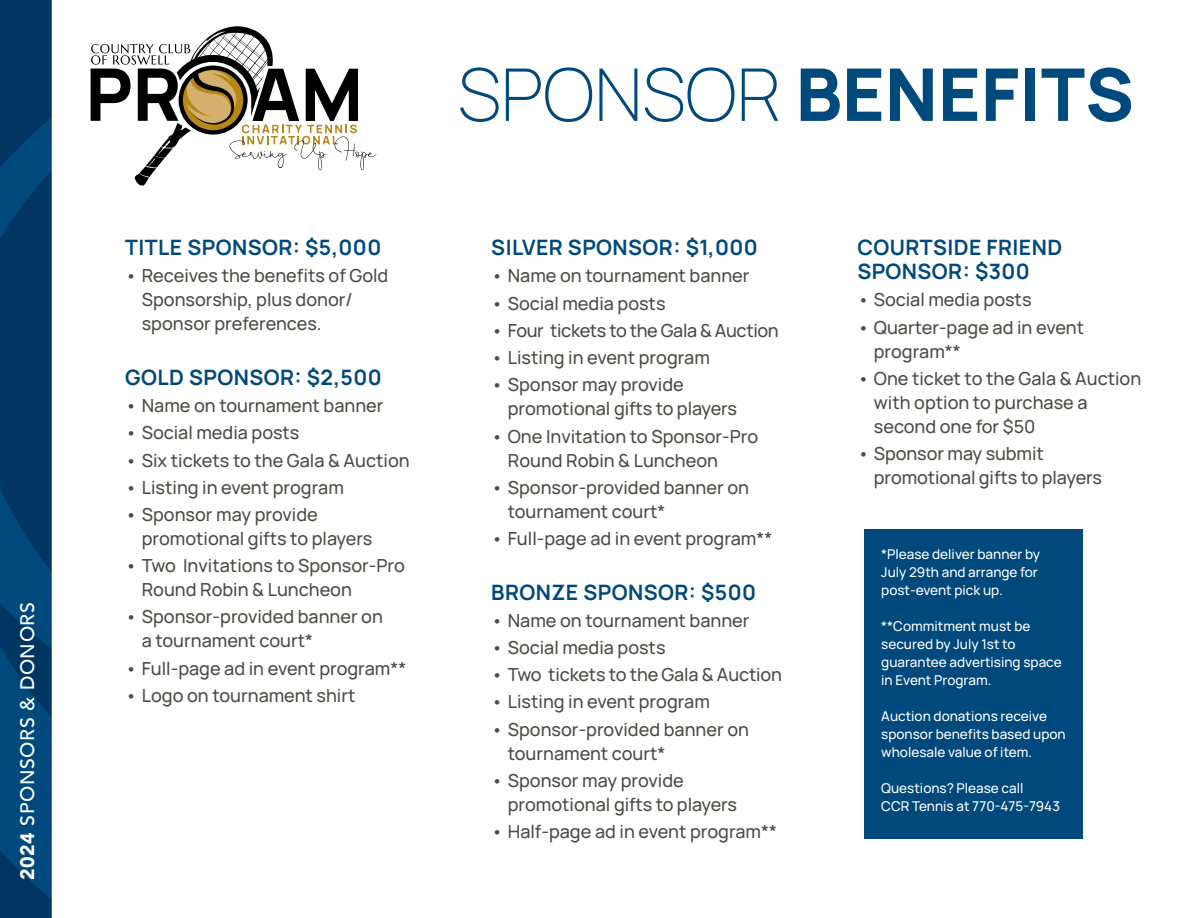
<style>
.page{position:relative;width:1188px;height:918px;background:#fff}
.page>*{position:absolute;margin:0;border:0;box-sizing:border-box;transform-origin:0 0}
.t1{font:800 72.75px "Manrope";color:#00497c}
.t2{font:700 21.15px/24px "Manrope";letter-spacing:.02em;color:#00497c}
.t3{font:500 19.5px "Avenir";letter-spacing:.03em;color:#fff}
.t4{font:500 18px/24px "Manrope";color:#4b4c44}
.t5{font:500 18px "Manrope";letter-spacing:-.02em;color:#4b4c44}
.t6{font:500 13.5px/18px "Manrope";color:#fff}
.s1{font-weight:900}
.s2{font-weight:200}
</style>
<div class="page">
<div style="left:864px;top:530px;width:218px;height:309px;background:#00497c"></div>
<svg style="left:91px;top:26px;width:285px;height:160px"></svg>
<svg style="left:0;top:0;width:52px;height:918px;background:#013e6b"></svg>
<p class="t3" style="left:11px;top:880px;width:279px;rotate:-90deg"><span class="s1">2024</span> SPONSORS &amp; DONORS</p>
<p class="t2" style="left:125px;top:235px;width:258px">TITLE SPONSOR: $5,000</p>
<p class="t4" style="left:142px;top:263px;width:248px;text-indent:-17px">• Receives the benefits of Gold<br>Sponsorship, plus donor/ sponsor preferences.</p>
<p class="t2" style="left:125px;top:364px;width:258px">GOLD SPONSOR: $2,500</p>
<p class="t4" style="left:125px;top:393px;width:260px">• Name on tournament banner</p>
<p class="t4" style="left:125px;top:420px;width:176px">• Social media posts</p>
<p class="t4" style="left:125px;top:447px;width:286px">• Six tickets to the Gala &amp; Auction</p>
<p class="t4" style="left:125px;top:474px;width:220px">• Listing in event program</p>
<p class="t4" style="left:142px;top:502px;width:232px;text-indent:-17px">• Sponsor may provide promotional gifts to players</p>
<p class="t4" style="left:142px;top:553px;width:265px;text-indent:-17px">• Two Invitations to Sponsor-Pro<br>Round Robin &amp; Luncheon</p>
<p class="t4" style="left:142px;top:604px;width:243px;text-indent:-17px">• Sponsor-provided banner on a tournament court*</p>
<p class="t4" style="left:125px;top:655px;width:283px">• Full-page ad in event program**</p>
<p class="t4" style="left:125px;top:683px;width:232px">• Logo on tournament shirt</p>
<h1 class="t1" style="left:458px;top:43px;width:678px"><span class="s2">SPONSOR</span> BENEFITS</h1>
<p class="t2" style="left:491px;top:235px;width:268px">SILVER SPONSOR: $1,000</p>
<p class="t4" style="left:491px;top:263px;width:260px">• Name on tournament banner</p>
<p class="t4" style="left:491px;top:290px;width:176px">• Social media posts</p>
<p class="t5" style="left:491px;top:318px;width:289px">• Four tickets to the Gala &amp; Auction</p>
<p class="t4" style="left:491px;top:345px;width:220px">• Listing in event program</p>
<p class="t4" style="left:508px;top:372px;width:231px;text-indent:-17px">• Sponsor may provide promotional gifts to players</p>
<p class="t4" style="left:508px;top:423px;width:252px;text-indent:-17px">• One Invitation to Sponsor-Pro<br>Round Robin &amp; Luncheon</p>
<p class="t4" style="left:508px;top:474px;width:243px;text-indent:-17px">• Sponsor-provided banner on tournament court*</p>
<p class="t4" style="left:491px;top:526px;width:283px">• Full-page ad in event program**</p>
<p class="t2" style="left:491px;top:579px;width:266px">BRONZE SPONSOR: $500</p>
<p class="t4" style="left:491px;top:607px;width:260px">• Name on tournament banner</p>
<p class="t4" style="left:491px;top:635px;width:176px">• Social media posts</p>
<p class="t4" style="left:491px;top:662px;width:292px">• Two tickets to the Gala &amp; Auction</p>
<p class="t4" style="left:491px;top:689px;width:220px">• Listing in event program</p>
<p class="t4" style="left:508px;top:716px;width:243px;text-indent:-17px">• Sponsor-provided banner on tournament court*</p>
<p class="t4" style="left:508px;top:768px;width:231px;text-indent:-17px">• Sponsor may provide promotional gifts to players</p>
<p class="t4" style="left:491px;top:819px;width:287px">• Half-page ad in event program**</p>
<p class="t2" style="left:857px;top:235px;width:206px">COURTSIDE FRIEND<br>SPONSOR: $300</p>
<p class="t4" style="left:857px;top:287px;width:176px">• Social media posts</p>
<p class="t4" style="left:874px;top:314px;width:212px;text-indent:-17px">• Quarter-page ad in event program**</p>
<p class="t4" style="left:874px;top:366px;width:269px;text-indent:-17px">• One ticket to the Gala &amp; Auction with option to purchase a second one for $50</p>
<p class="t4" style="left:874px;top:441px;width:230px;text-indent:-17px">• Sponsor may submit promotional gifts to players</p>
<p class="t6" style="left:881px;top:545px;width:160px">*Please deliver banner by<br>July 29th and arrange for post-event pick up.</p>
<p class="t6" style="left:881px;top:617px;width:182px">**Commitment must be secured by July 1st to guarantee advertising space in Event Program.</p>
<p class="t6" style="left:881px;top:707px;width:186px">Auction donations receive sponsor benefits based upon wholesale value of item.</p>
<p class="t6" style="left:881px;top:779px;width:180px">Questions? Please call<br>CCR Tennis at 770-475-7943</p>
</div>
